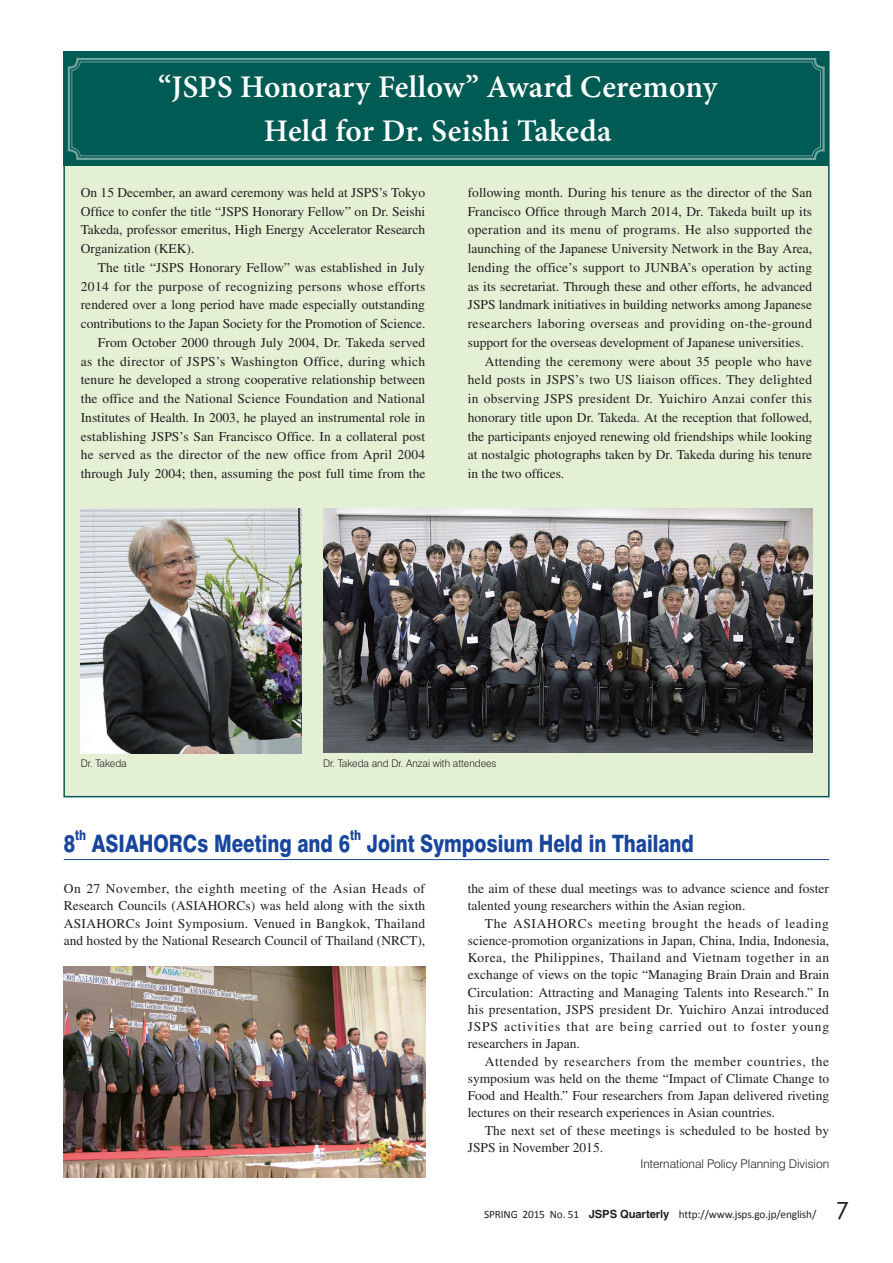
<style>
.page{position:relative;width:893px;height:1263px;background:#fff}
.page>*{position:absolute;margin:0;border:0;box-sizing:border-box;transform-origin:0 0}
.t1{font:600 31.5px/43.5px "Minion Pro";letter-spacing:.005em;color:#fff;text-align:center}
.t2{font:800 24px "Swiss 721 BT";color:#18469d;scale:.8 1}
.t3{font:800 13.95px "Swiss 721 BT";color:#18469d;scale:.8 1}
.t4{font:13.5px/17.2px "Times";color:#231f20;text-align:justify}
.t5{font:13.5px "Times";letter-spacing:.025em;color:#231f20}
.t6{font:13.5px "Times";letter-spacing:.02em;color:#231f20}
.t7{font:13.5px "Times";letter-spacing:.03em;color:#231f20}
.t8{font:300 12px "Swiss 721 BT";color:#231f20}
.t9{font:11.25px "Calibri";letter-spacing:-.01em;color:#231f20}
.t10{font:300 10.5px "Swiss 721 BT";color:#231f20}
.s1{font-family:"Helvetica";font-weight:700}
.s2{font-family:"Futura BT";font-size:24px}
</style>
<div class="page">
<hr style="left:64px;top:859px;width:765px;height:1px;background:#18469d">
<img style="left:64px;top:966px;width:361px;height:212px">
<div style="left:63px;top:51px;width:767px;height:746px;background:#e4f0d4;border:2px solid #005b54"></div>
<div style="left:64px;top:52px;width:765px;height:114px;background:#005b54"></div>
<img style="left:81px;top:509px;width:221px;height:244px">
<img style="left:323px;top:509px;width:489px;height:244px">
<svg style="left:67px;top:57px;width:758px;height:103px"></svg>
<div style="left:72px;top:62px;width:749px;height:94px;border:1px solid #fff;border-radius:8px"></div>
<h1 class="t1" style="left:158px;top:65px;width:561px">“JSPS Honorary Fellow” Award Ceremony<br>Held for Dr. Seishi Takeda</h1>
<p class="t4" style="left:81px;top:183px;width:346px;line-height:18.8px">On 15 December, an award ceremony was held at JSPS’s Tokyo Office to confer the title “JSPS Honorary Fellow” on Dr. Seishi Takeda, professor emeritus, High Energy Accelerator Research Organization (KEK).</p>
<p class="t4" style="left:81px;top:258px;width:346px;line-height:18.8px;text-align:right">The title “JSPS Honorary Fellow” was established in July 2014 for the purpose of recognizing persons whose efforts rendered over a long period have made especially outstanding contributions to the Japan Society for the Promotion of Science.<br>From October 2000 through July 2004, Dr. Takeda served<br>as the director of JSPS’s Washington Office, during which tenure he developed a strong cooperative relationship between the office and the National Science Foundation and National Institutes of Health. In 2003, he played an instrumental role in establishing JSPS’s San Francisco Office. In a collateral post he served as the director of the new office from April 2004 through July 2004; then, assuming the post full time from the</p>
<p class="t4" style="left:468px;top:184px;width:346px">following month. During his tenure as the director of the San</p>
<p class="t4" style="left:468px;top:202px;width:346px">Francisco Office through March 2014, Dr. Takeda built up its</p>
<p class="t5" style="left:468px;top:222px;width:346px">operation and its menu of programs. He also supported the</p>
<p class="t4" style="left:468px;top:240px;width:346px">launching of the Japanese University Network in the Bay Area,</p>
<p class="t4" style="left:468px;top:259px;width:346px">lending the office’s support to JUNBA’s operation by acting</p>
<p class="t4" style="left:468px;top:277px;width:346px">as its secretariat. Through these and other efforts, he advanced</p>
<p class="t4" style="left:468px;top:296px;width:346px">JSPS landmark initiatives in building networks among Japanese</p>
<p class="t7" style="left:468px;top:316px;width:346px">researchers laboring overseas and providing on-the-ground</p>
<p class="t4" style="left:468px;top:334px;width:337px">support for the overseas development of Japanese universities.</p>
<p class="t6" style="left:485px;top:353px;width:329px">Attending the ceremony were about 35 people who have</p>
<p class="t6" style="left:468px;top:372px;width:346px">held posts in JSPS’s two US liaison offices. They delighted</p>
<p class="t5" style="left:468px;top:391px;width:346px">in observing JSPS president Dr. Yuichiro Anzai confer this</p>
<p class="t4" style="left:468px;top:409px;width:346px">honorary title upon Dr. Takeda. At the reception that followed,</p>
<p class="t4" style="left:468px;top:427px;width:346px">the participants enjoyed renewing old friendships while looking</p>
<p class="t4" style="left:468px;top:446px;width:346px">at nostalgic photographs taken by Dr. Takeda during his tenure</p>
<p class="t4" style="left:468px;top:465px;width:98px">in the two offices.</p>
<p class="t10" style="left:81px;top:756px;width:47px">Dr. Takeda</p>
<p class="t10" style="left:323px;top:756px;width:175px">Dr. Takeda and Dr. Anzai with attendees</p>
<h2 class="t2" style="left:64px;top:828px;width:16px">8</h2>
<p class="t3" style="left:75px;top:826px;width:15px">th</p>
<h2 class="t2" style="left:92px;top:828px;width:324px">ASIAHORCs Meeting and 6</h2>
<p class="t3" style="left:350px;top:826px;width:15px">th</p>
<h2 class="t2" style="left:367px;top:828px;width:411px">Joint Symposium Held in Thailand</h2>
<p class="t4" style="left:468px;top:880px;width:363px">the aim of these dual meetings was to advance science and foster talented young researchers within the Asian region.</p>
<p class="t4" style="left:468px;top:914px;width:363px;text-indent:17px">The ASIAHORCs meeting brought the heads of leading science-promotion organizations in Japan, China, India, Indonesia, Korea, the Philippines, Thailand and Vietnam together in an exchange of views on the topic “Managing Brain Drain and Brain Circulation: Attracting and Managing Talents into Research.” In his presentation, JSPS president Dr. Yuichiro Anzai introduced JSPS activities that are being carried out to foster young researchers in Japan.</p>
<p class="t4" style="left:468px;top:1052px;width:363px;text-indent:17px">Attended by researchers from the member countries, the symposium was held on the theme “Impact of Climate Change to Food and Health.” Four researchers from Japan delivered riveting lectures on their research experiences in Asian countries.</p>
<p class="t4" style="left:468px;top:1121px;width:363px;text-indent:17px">The next set of these meetings is scheduled to be hosted by<br>JSPS in November 2015.</p>
<p class="t8" style="left:641px;top:1156px;width:190px">International Policy Planning Division</p>
<p class="t4" style="left:64px;top:880px;width:363px">On 27 November, the eighth meeting of the Asian Heads of Research Councils (ASIAHORCs) was held along with the sixth ASIAHORCs Joint Symposium. Venued in Bangkok, Thailand and hosted by the National Research Council of Thailand (NRCT),</p>
<p class="t9" style="left:484px;top:1207px;width:367px">SPRING 2015 No. 51 <span class="s1">JSPS Quarterly</span> http://www.jsps.go.jp/english/ <span class="s2">7</span></p>
</div>
